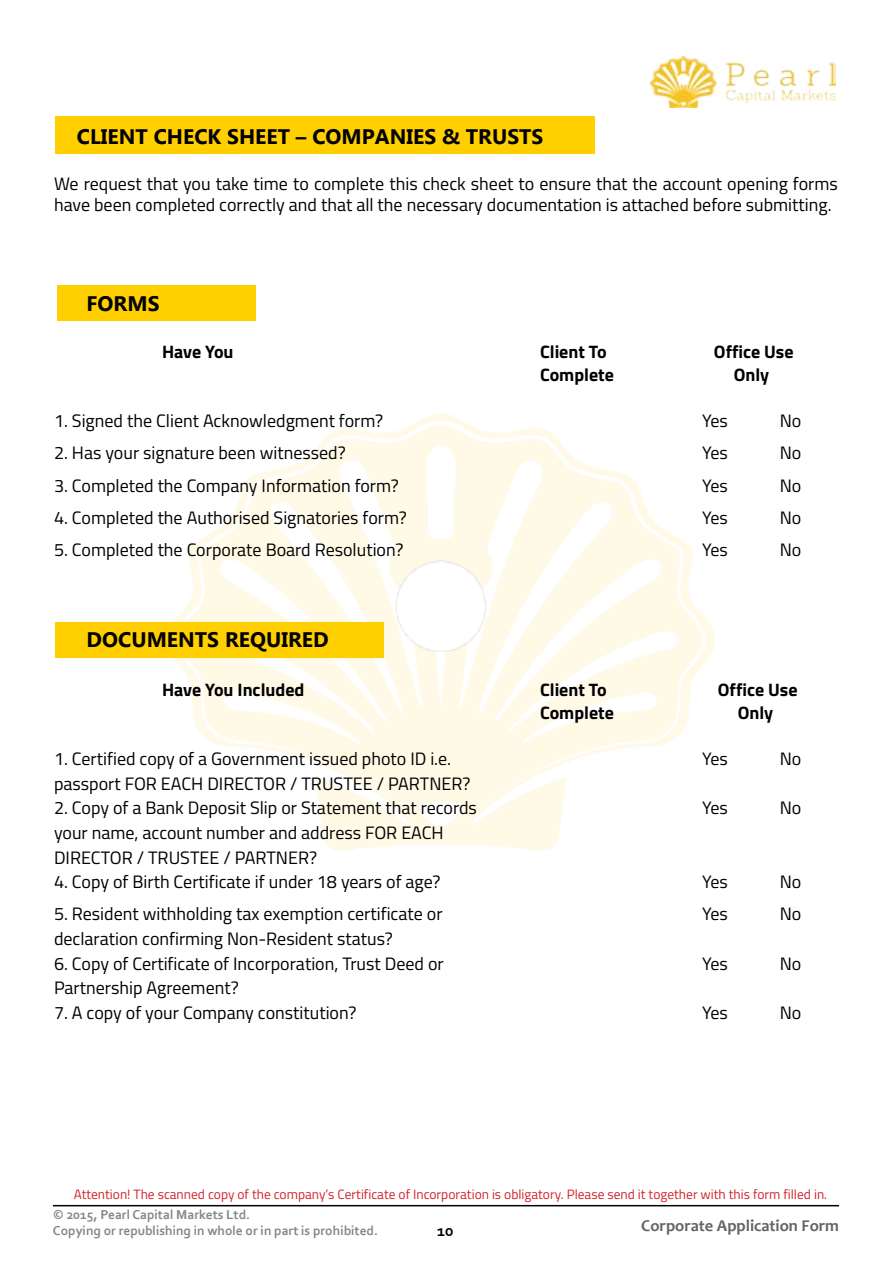
<style>
.page{position:relative;width:893px;height:1263px;background:#fff}
.page>*{position:absolute;margin:0;border:0;box-sizing:border-box;transform-origin:0 0}
.t1{font:700 21px "Microsoft Tai Le";color:#000}
.t2{font:18px/21.6px "Titillium";color:#000}
.t3{font:700 18px "Titillium";color:#000}
.t4{font:700 16.5px "Candara";color:#636466}
.t5{font:700 16.5px "Corbel";color:#000}
.t6{font:13.5px "Titillium";color:#d2232a}
.t7{font:700 13.5px/16.2px "Corbel";color:#848688}
</style>
<div class="page">
<img style="left:173px;top:414px;width:543px;height:435px">
<img style="left:650px;top:56px;width:186px;height:51px">
<hr style="left:53px;top:1205px;width:786px;height:1px;background:#000">
<div style="left:56px;top:117px;width:539px;height:37px;background:#ffcf00"></div>
<div style="left:55px;top:622px;width:329px;height:36px;background:#ffcf00"></div>
<div style="left:57px;top:285px;width:198px;height:36px;background:#ffcf00"></div>
<p class="t1" style="left:77px;top:124px;width:468px">CLIENT CHECK SHEET – COMPANIES &amp; TRUSTS</p>
<p class="t2" style="left:54px;top:172px;width:785px">We request that you take time to complete this check sheet to ensure that the account opening forms have been completed correctly and that all the necessary documentation is attached before submitting.</p>
<p class="t1" style="left:87px;top:292px;width:74px">FORMS</p>
<p class="t3" style="left:162px;top:338px;width:73px">Have You</p>
<p class="t3" style="left:540px;top:338px;width:68px">Client To</p>
<p class="t3" style="left:714px;top:338px;width:81px">Office Use</p>
<p class="t3" style="left:540px;top:361px;width:75px">Complete</p>
<p class="t3" style="left:734px;top:361px;width:37px">Only</p>
<p class="t2" style="left:54px;top:409px;width:331px">1. Signed the Client Acknowledgment form?</p>
<p class="t2" style="left:702px;top:409px;width:27px">Yes</p>
<p class="t2" style="left:780px;top:409px;width:23px">No</p>
<p class="t2" style="left:54px;top:441px;width:293px">2. Has your signature been witnessed?</p>
<p class="t2" style="left:702px;top:441px;width:27px">Yes</p>
<p class="t2" style="left:780px;top:441px;width:23px">No</p>
<p class="t2" style="left:54px;top:474px;width:346px">3. Completed the Company Information form?</p>
<p class="t2" style="left:702px;top:474px;width:27px">Yes</p>
<p class="t2" style="left:780px;top:474px;width:23px">No</p>
<p class="t2" style="left:54px;top:506px;width:354px">4. Completed the Authorised Signatories form?</p>
<p class="t2" style="left:702px;top:506px;width:27px">Yes</p>
<p class="t2" style="left:780px;top:506px;width:23px">No</p>
<p class="t2" style="left:54px;top:538px;width:351px">5. Completed the Corporate Board Resolution?</p>
<p class="t2" style="left:702px;top:538px;width:27px">Yes</p>
<p class="t2" style="left:780px;top:538px;width:23px">No</p>
<p class="t1" style="left:87px;top:628px;width:244px">DOCUMENTS REQUIRED</p>
<p class="t3" style="left:162px;top:676px;width:144px">Have You Included</p>
<p class="t3" style="left:540px;top:676px;width:68px">Client To</p>
<p class="t3" style="left:718px;top:676px;width:81px">Office Use</p>
<p class="t3" style="left:540px;top:699px;width:75px">Complete</p>
<p class="t3" style="left:738px;top:699px;width:37px">Only</p>
<p class="t2" style="left:54px;top:747px;width:399px">1. Certified copy of a Government issued photo ID i.e.</p>
<p class="t2" style="left:702px;top:747px;width:27px">Yes</p>
<p class="t2" style="left:780px;top:747px;width:23px">No</p>
<p class="t2" style="left:54px;top:772px;width:418px">passport FOR EACH DIRECTOR / TRUSTEE / PARTNER?</p>
<p class="t2" style="left:54px;top:796px;width:424px">2. Copy of a Bank Deposit Slip or Statement that records</p>
<p class="t2" style="left:702px;top:796px;width:27px">Yes</p>
<p class="t2" style="left:780px;top:796px;width:23px">No</p>
<p class="t2" style="left:54px;top:819px;width:391px;line-height:24.6px">your name, account number and address FOR EACH<br>DIRECTOR / TRUSTEE / PARTNER?</p>
<p class="t2" style="left:54px;top:870px;width:388px">4. Copy of Birth Certificate if under 18 years of age?</p>
<p class="t2" style="left:702px;top:870px;width:27px">Yes</p>
<p class="t2" style="left:780px;top:870px;width:23px">No</p>
<p class="t2" style="left:54px;top:902px;width:390px">5. Resident withholding tax exemption certificate or</p>
<p class="t2" style="left:702px;top:902px;width:27px">Yes</p>
<p class="t2" style="left:780px;top:902px;width:23px">No</p>
<p class="t2" style="left:54px;top:927px;width:340px">declaration confirming Non-Resident status?</p>
<p class="t2" style="left:54px;top:951px;width:391px">6. Copy of Certificate of Incorporation, Trust Deed or</p>
<p class="t2" style="left:702px;top:951px;width:27px">Yes</p>
<p class="t2" style="left:780px;top:951px;width:23px">No</p>
<p class="t2" style="left:54px;top:976px;width:186px">Partnership Agreement?</p>
<p class="t2" style="left:54px;top:1001px;width:304px">7. A copy of your Company constitution?</p>
<p class="t2" style="left:702px;top:1001px;width:27px">Yes</p>
<p class="t2" style="left:780px;top:1001px;width:23px">No</p>
<p class="t6" style="left:74px;top:1185px;width:755px">Attention! The scanned copy of the company’s Certificate of Incorporation is obligatory. Please send it together with this form filled in.</p>
<p class="t7" style="left:53px;top:1206px;width:327px">© 2015, Pearl Capital Markets Ltd.<br>Copying or republishing in whole or in part is prohibited.</p>
<p class="t5" style="left:437px;top:1221px;width:18px">10</p>
<p class="t4" style="left:641px;top:1215px;width:199px">Corporate Application Form</p>
</div>
